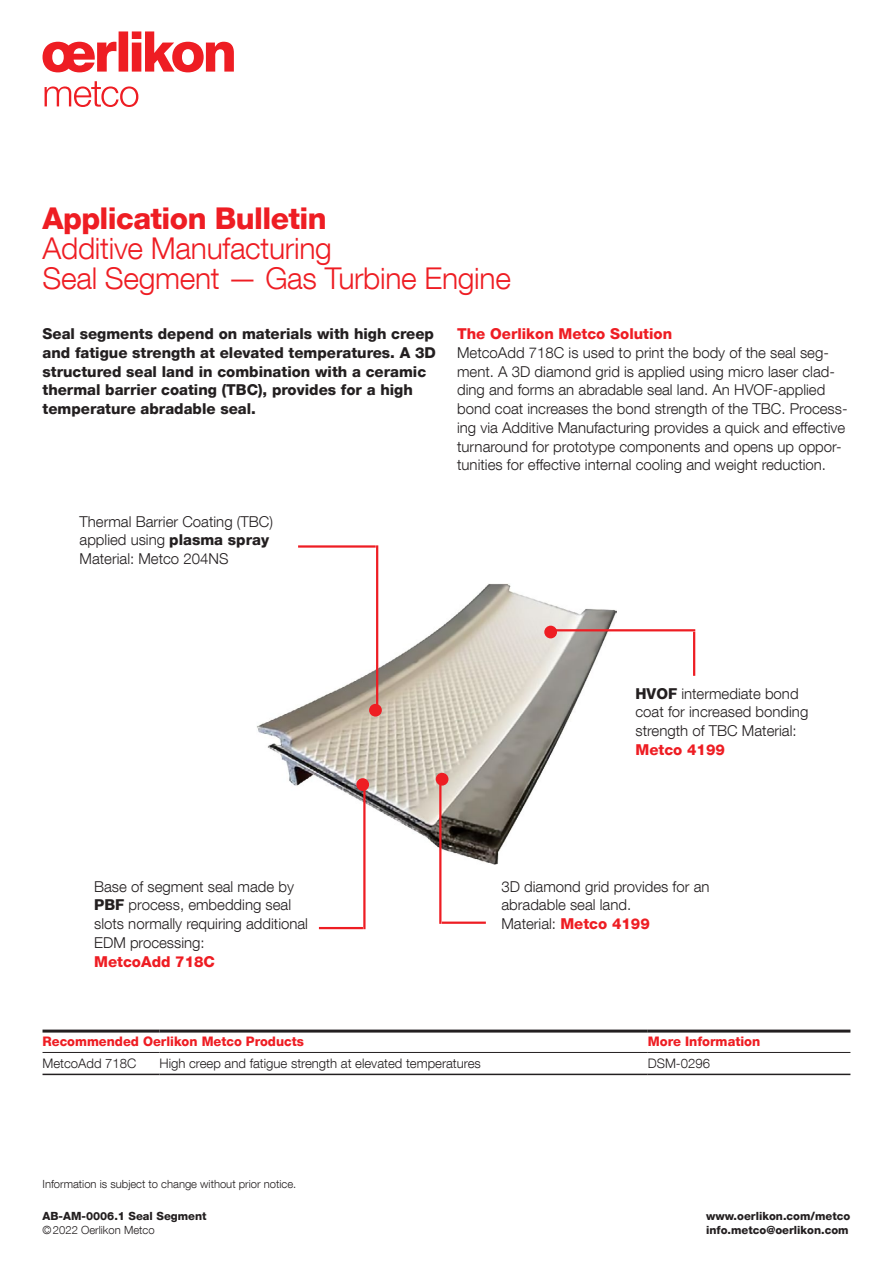
<style>
.page{position:relative;width:893px;height:1263px;background:#fff}
.page>*{position:absolute;margin:0;border:0;box-sizing:border-box;transform-origin:0 0}
.t1{font:300 30px/30px "Helvetica Neue LT Com";letter-spacing:-.01em;color:#ee1d23}
.t2{font:800 30px "Helvetica Neue LT Com";letter-spacing:-.02em;color:#ee1d23}
.t3{font:300 15px/18.8px "Helvetica Neue LT Com";color:#231f20}
.t4{font:800 15px/18.8px "Helvetica Neue LT Com";color:#231f20}
.t5{font:800 15px "Helvetica Neue LT Com";color:#ee1d23}
.t6{font:300 13.2px "Helvetica Neue LT Com";color:#231f20}
.t7{font:800 13.2px "Helvetica Neue LT Com";color:#ee1d23}
.t8{font:800 11.25px/14.1px "Helvetica Neue LT Com";color:#231f20}
.t9{font:300 11.25px "Helvetica Neue LT Com";color:#231f20}
.s1{font-weight:800}
.s2{font-weight:800;color:#ee1d23}
</style>
<div class="page">
<svg style="left:43px;top:31px;width:191px;height:41px"></svg>
<svg style="left:45px;top:81px;width:93px;height:26px"></svg>
<img style="left:257px;top:583px;width:359px;height:281px">
<div style="left:369px;top:704px;width:13px;height:12px;background:#ee1d23;border-radius:50%"></div>
<hr style="left:376px;top:545px;width:2px;height:161px;background:#ee1d23">
<hr style="left:298px;top:545px;width:78px;height:3px;background:#ee1d23">
<div style="left:356px;top:778px;width:13px;height:13px;background:#ee1d23;border-radius:50%"></div>
<hr style="left:363px;top:789px;width:3px;height:140px;background:#ee1d23">
<hr style="left:319px;top:927px;width:44px;height:2px;background:#ee1d23">
<div style="left:436px;top:773px;width:12px;height:12px;background:#ee1d23;border-radius:50%"></div>
<hr style="left:439px;top:783px;width:2px;height:141px;background:#ee1d23">
<hr style="left:442px;top:921px;width:44px;height:3px;background:#ee1d23">
<div style="left:544px;top:626px;width:13px;height:12px;background:#ee1d23;border-radius:50%"></div>
<hr style="left:555px;top:629px;width:140px;height:2px;background:#ee1d23">
<hr style="left:693px;top:632px;width:2px;height:44px;background:#ee1d23">
<hr style="left:43px;top:1029px;width:116px;height:3px;background:#231f20">
<hr style="left:159px;top:1029px;width:489px;height:3px;background:#231f20">
<hr style="left:648px;top:1029px;width:202px;height:3px;background:#231f20">
<hr style="left:43px;top:1052px;width:116px;height:1px;background:#231f20">
<hr style="left:159px;top:1052px;width:489px;height:1px;background:#231f20">
<hr style="left:648px;top:1052px;width:202px;height:1px;background:#231f20">
<hr style="left:43px;top:1074px;width:116px;height:1px;background:#231f20">
<hr style="left:159px;top:1074px;width:489px;height:1px;background:#231f20">
<hr style="left:648px;top:1074px;width:202px;height:1px;background:#231f20">
<h1 class="t2" style="left:43px;top:201px;width:286px">Application Bulletin</h1>
<h1 class="t1" style="left:43px;top:233px;width:470px">Additive Manufacturing<br>Seal Segment — Gas Turbine Engine</h1>
<p class="t4" style="left:43px;top:324px;width:395px">Seal segments depend on materials with high creep and fatigue strength at elevated temperatures. A 3D structured seal land in combination with a ceramic thermal barrier coating (TBC), provides for a high temperature abradable seal.</p>
<p class="t5" style="left:457px;top:325px;width:217px">The Oerlikon Metco Solution</p>
<p class="t3" style="left:457px;top:343px;width:392px">MetcoAdd 718C is used to print the body of the seal seg&shy;ment. A 3D diamond grid is applied using micro laser clad&shy;ding and forms an abradable seal land. An HVOF-applied bond coat increases the bond strength of the TBC. Process&shy;ing via Additive Manufacturing provides a quick and effective turnaround for prototype components and opens up oppor&shy;tunities for effective internal cooling and weight reduction.</p>
<p class="t3" style="left:80px;top:512px;width:195px">Thermal Barrier Coating (TBC) applied using <span class="s1">plasma spray<br></span>Material: Metco 204NS</p>
<p class="t3" style="left:94px;top:877px;width:215px">Base of segment seal made by<br><span class="s1">PBF</span> process, embedding seal slots normally requiring additional<br>EDM processing:</p>
<p class="t5" style="left:94px;top:952px;width:122px">MetcoAdd 718C</p>
<p class="t3" style="left:635px;top:683px;width:174px"><span class="s1">HVOF</span> intermediate bond coat for increased bonding strength of TBC Material:</p>
<p class="t5" style="left:635px;top:740px;width:91px">Metco 4199</p>
<p class="t3" style="left:501px;top:877px;width:210px">3D diamond grid provides for an abradable seal land.<br>Material: <span class="s2">Metco 4199</span></p>
<p class="t7" style="left:43px;top:1034px;width:263px">Recommended Oerlikon Metco Products</p>
<p class="t7" style="left:648px;top:1034px;width:114px">More Information</p>
<p class="t6" style="left:43px;top:1055px;width:95px">MetcoAdd 718C</p>
<p class="t6" style="left:159px;top:1055px;width:323px">High creep and fatigue strength at elevated temperatures</p>
<p class="t6" style="left:648px;top:1055px;width:64px">DSM-0296</p>
<p class="t9" style="left:43px;top:1177px;width:255px">Information is subject to change without prior notice.</p>
<p class="t8" style="left:43px;top:1208px;width:166px">AB-AM-0006.1 Seal Segment</p>
<p class="t9" style="left:43px;top:1223px;width:114px">©2022 Oerlikon Metco</p>
<p class="t8" style="left:843px;top:1222px;width:9px">1</p>
<p class="t8" style="left:706px;top:1208px;width:146px">www.oerlikon.com/metco info.metco@oerlikon.com</p>
</div>
